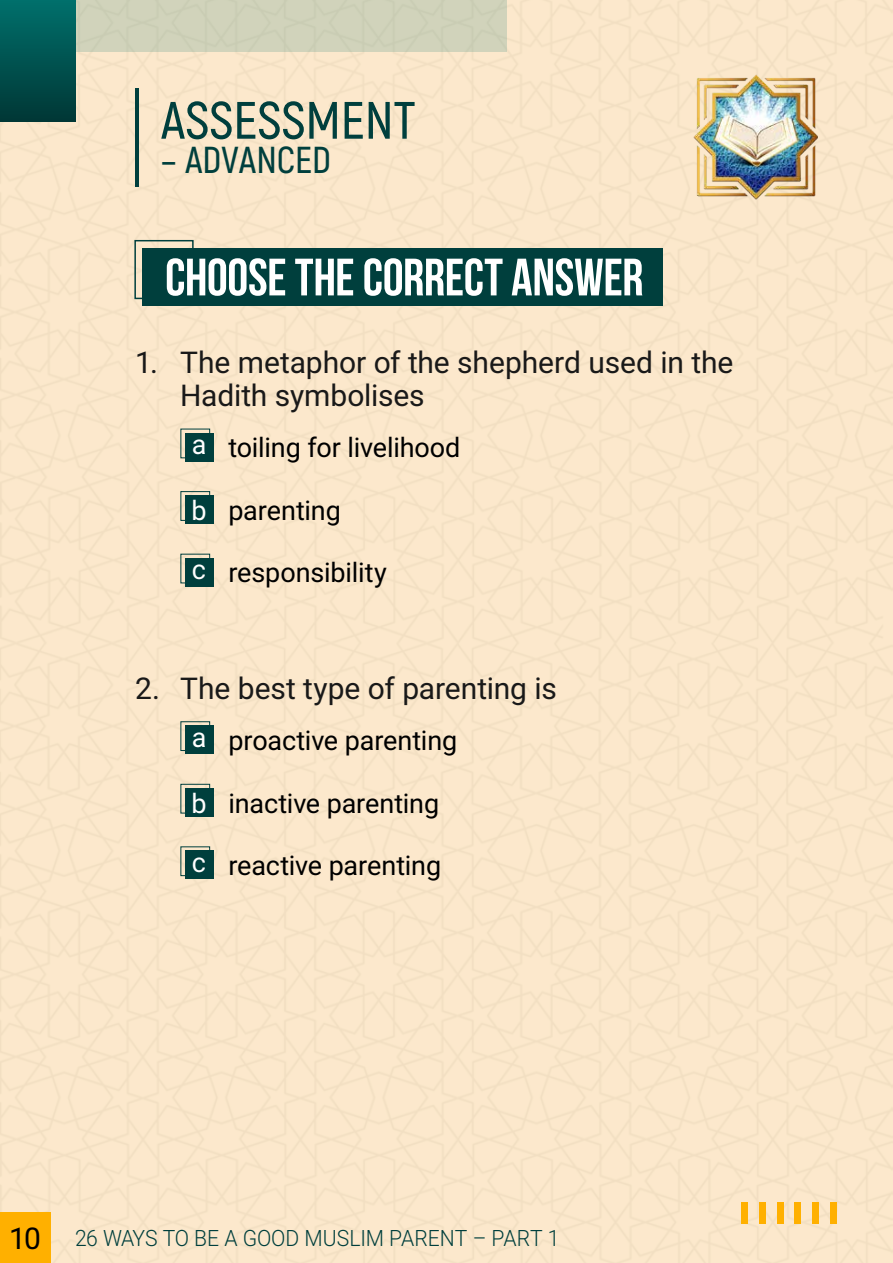
<style>
.page{position:relative;width:893px;height:1263px;background:#fce8ca}
.page>*{position:absolute;margin:0;border:0;box-sizing:border-box;transform-origin:0 0}
.t1{font:700 52.5px "Bebas Neue";letter-spacing:-.005em;color:#fff}
.t2{font:600 52.5px "Akrobat";color:#003f3d}
.t3{font:600 37.5px "Akrobat";color:#003f3d}
.t4{font:30px/33px "Roboto";letter-spacing:-.005em;color:#191919}
.t5{font:30px "Roboto";color:#000}
.t6{font:27px "Roboto";letter-spacing:-.005em;color:#000}
.t7{font:300 22.5px "Roboto";letter-spacing:-.005em;color:#003f3d;scale:.94 1}
.s1{color:#fff}
.s2{font-weight:400;font-size:30px;color:#000}
</style>
<div class="page">
<div style="left:0;top:0;width:506px;height:51px;background:#d1d3bb"></div>
<div style="left:0;top:0;width:75px;height:121px;background:linear-gradient(to bottom,#00706c,#003735)"></div>
<hr style="left:135px;top:88px;width:4px;height:98px;background:#003f3d">
<div style="left:0;top:1213px;width:50px;height:50px;background:#ffb000"></div>
<div style="left:741px;top:1202px;width:6px;height:21px;background:#ffb000"></div>
<div style="left:759px;top:1202px;width:6px;height:21px;background:#ffb000"></div>
<div style="left:777px;top:1202px;width:6px;height:21px;background:#ffb000"></div>
<div style="left:795px;top:1202px;width:6px;height:21px;background:#ffb000"></div>
<div style="left:813px;top:1202px;width:6px;height:21px;background:#ffb000"></div>
<div style="left:831px;top:1202px;width:6px;height:21px;background:#ffb000"></div>
<div style="left:185px;top:433px;width:28px;height:29px;background:#003f3d"></div>
<div style="left:180px;top:491px;width:30px;height:30px;border:1px solid #003f3d"></div>
<div style="left:185px;top:495px;width:28px;height:29px;background:#003f3d"></div>
<div style="left:185px;top:558px;width:28px;height:29px;background:#003f3d"></div>
<div style="left:180px;top:721px;width:30px;height:30px;border:1px solid #003f3d"></div>
<div style="left:185px;top:725px;width:28px;height:29px;background:#003f3d"></div>
<div style="left:180px;top:784px;width:30px;height:29px;border:1px solid #003f3d"></div>
<div style="left:185px;top:788px;width:28px;height:29px;background:#003f3d"></div>
<div style="left:185px;top:850px;width:28px;height:29px;background:#003f3d"></div>
<div style="left:134px;top:240px;width:60px;height:59px;border:2px solid #003f3d"></div>
<div style="left:143px;top:248px;width:520px;height:58px;background:#003f3d"></div>
<h1 class="t2" style="left:161px;top:88px;width:256px">ASSESSMENT</h1>
<p class="t3" style="left:161px;top:137px;width:172px">– ADVANCED</p>
<p class="t3" style="left:185px;top:137px;width:142px">BEGINNER</p>
<h1 class="t1" style="left:165px;top:248px;width:480px">CHOOSE THE CORRECT ANSWER</h1>
<p class="t4" style="left:238px;top:345px;width:401px">father's care of his child starts</p>
<p class="t4" style="left:180px;top:345px;width:555px;text-indent:-45px">1. The metaphor of the shepherd used in the<br>Hadith symbolises</p>
<p class="t6" style="left:192px;top:429px;width:270px"><span class="s1">a</span> toiling for livelihood</p>
<p class="t6" style="left:191px;top:491px;width:151px"><span class="s1">b</span> parenting</p>
<p class="t6" style="left:192px;top:554px;width:196px"><span class="s1">c</span> responsibility</p>
<p class="t4" style="left:135px;top:671px;width:423px">2. The best type of parenting is</p>
<p class="t6" style="left:192px;top:721px;width:267px"><span class="s1">a</span> proactive parenting</p>
<p class="t6" style="left:191px;top:784px;width:249px"><span class="s1">b</span> inactive parenting</p>
<p class="t6" style="left:192px;top:846px;width:251px"><span class="s1">c</span> reactive parenting</p>
<p class="t7" style="left:9px;top:1222px;width:587px"><span class="s2">10</span> 26 WAYS TO BE A GOOD MUSLIM PARENT – PART 1</p>
<p class="t5" style="left:17px;top:1217px;width:18px">2</p>
</div>
